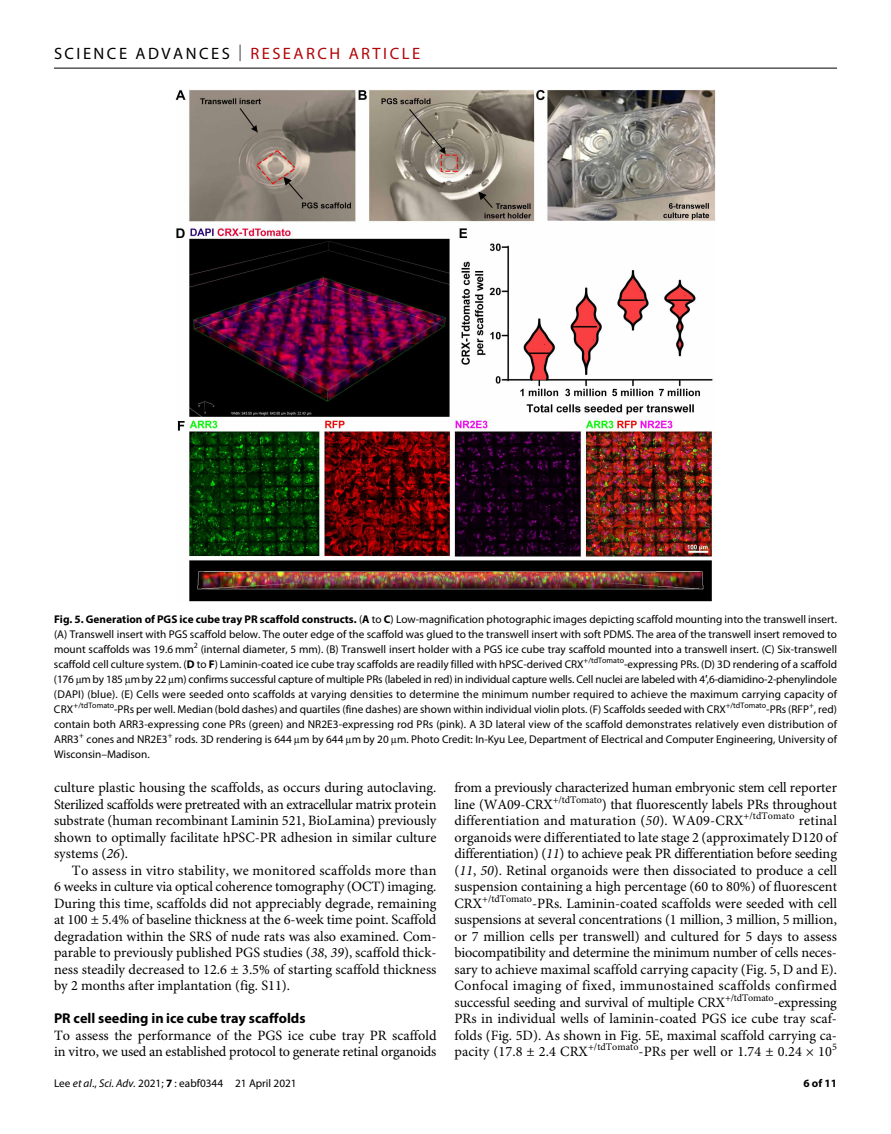
<style>
.page{position:relative;width:891px;height:1134px;background:#fff}
.page>*{position:absolute;margin:0;border:0;box-sizing:border-box;transform-origin:0 0}
.t1{font:16.5px "Myriad Pro";letter-spacing:.15em;color:#000}
.t2{font:14.25px/16.5px "Minion Pro";color:#000;text-align:justify}
.t3{font:700 14.25px "Myriad Pro";color:#000}
.t4{font:11.25px/15px "Myriad Pro";color:#000;text-align:justify}
.t5{font:700 11.25px "Myriad Pro";color:#000}
.s1{font-weight:300}
.s2{color:#b10508}
.s3{font-weight:700}
.s4{font-style:italic}
</style>
<div class="page">
<hr style="left:54px;top:68px;width:783px;height:1px;background:#000">
<img style="left:176px;top:90px;width:540px;height:512px">
<p class="t1" style="left:54px;top:40px;width:368px">SCIENCE ADVANCES <span class="s1">|</span> <span class="s2">RESEARCH ARTICLE</span></p>
<p class="t4" style="left:54px;top:612px;width:785px"><span class="s3">Fig. 5. Generation of PGS ice cube tray PR scaffold constructs.</span> (<span class="s3">A</span> to <span class="s3">C</span>) Low-magnification photographic images depicting scaffold mounting into the transwell insert. (A) Transwell insert with PGS scaffold below. The outer edge of the scaffold was glued to the transwell insert with soft PDMS. The area of the transwell insert removed to mount scaffolds was 19.6 mm<sup>2</sup> (internal diameter, 5 mm). (B) Transwell insert holder with a PGS ice cube tray scaffold mounted into a transwell insert. (C) Six-transwell scaffold cell culture system. (<span class="s3">D</span> to <span class="s3">F</span>) Laminin-coated ice cube tray scaffolds are readily filled with hPSC-derived CRX<sup>+/tdTomato</sup>-expressing PRs. (D) 3D rendering of a scaffold (176 mby 185 mby 22 m) confirms successful capture of multiple PRs (labeled in red) in individual capture wells. Cell nuclei are labeled with 4′,6-diamidino-2-phenylindole (DAPI) (blue). (E) Cells were seeded onto scaffolds at varying densities to determine the minimum number required to achieve the maximum carrying capacity of CRX<sup>+/tdTomato</sup>-PRs per well. Median (bold dashes) and quartiles (fine dashes) are shown within individual violin plots. (F) Scaffolds seeded with CRX<sup>+/tdTomato</sup>-PRs (RFP<sup>+</sup>, red) contain both ARR3-expressing cone PRs (green) and NR2E3-expressing rod PRs (pink). A 3D lateral view of the scaffold demonstrates relatively even distribution of ARR3<sup>+</sup> cones and NR2E3<sup>+</sup> rods. 3D rendering is 644 m by 644 m by 20 m. Photo Credit: In-Kyu Lee, Department of Electrical and Computer Engineering, University of Wisconsin–Madison.</p>
<p class="t2" style="left:54px;top:781px;width:384px">culture plastic housing the scaffolds, as occurs during autoclaving.<br>Sterilized scaffolds were pretreated with an extracellular matrix protein substrate (human recombinant Laminin 521, BioLamina) previously shown to optimally facilitate hPSC-PR adhesion in similar culture systems (<span class="s4">26</span>).</p>
<p class="t2" style="left:54px;top:863px;width:384px;text-indent:18px">To assess in vitro stability, we monitored scaffolds more than 6 weeks in culture via optical coherence tomography (OCT) imaging.<br>During this time, scaffolds did not appreciably degrade, remaining at 100 ± 5.4% of baseline thickness at the 6-week time point. Scaffold degradation within the SRS of nude rats was also examined. Com&shy;parable to previously published PGS studies (<span class="s4">38</span>, <span class="s4">39</span>), scaffold thick&shy;ness steadily decreased to 12.6 ± 3.5% of starting scaffold thickness by 2 months after implantation (fig. S11).</p>
<p class="t3" style="left:54px;top:1007px;width:253px">PR cell seeding in ice cube tray scaffolds</p>
<p class="t2" style="left:54px;top:1029px;width:384px">To assess the performance of the PGS ice cube tray PR scaffold in vitro, we used an established protocol to generate retinal organoids</p>
<p class="t4" style="left:54px;top:1076px;width:244px">Lee <span class="s4">et al</span>., <span class="s4">Sci. Adv.</span> 2021; <span class="s3">7</span> : eabf0344 21 April 2021</p>
<p class="t2" style="left:454px;top:781px;width:384px">from a previously characterized human embryonic stem cell reporter line (WA09-CRX<sup>+/tdTomato</sup>) that fluorescently labels PRs throughout differentiation and maturation (<span class="s4">50</span>). WA09-CRX<sup>+/tdTomato</sup> retinal organoids were differentiated to late stage 2 (approximately D120 of differentiation) (<span class="s4">11</span>) to achieve peak PR differentiation before seeding (<span class="s4">11</span>, <span class="s4">50</span>). Retinal organoids were then dissociated to produce a cell suspension containing a high percentage (60 to 80%) of fluorescent CRX<sup>+/tdTomato</sup>-PRs. Laminin-coated scaffolds were seeded with cell suspensions at several concentrations (1 million, 3 million, 5 million, or 7 million cells per transwell) and cultured for 5 days to assess biocompatibility and determine the minimum number of cells neces&shy;sary to achieve maximal scaffold carrying capacity (Fig. 5, D and E).<br>Confocal imaging of fixed, immunostained scaffolds confirmed successful seeding and survival of multiple CRX<sup>+/tdTomato</sup>-expressing PRs in individual wells of laminin-coated PGS ice cube tray scaf&shy;folds (Fig. 5D). As shown in Fig. 5E, maximal scaffold carrying ca&shy;pacity (17.8 ± 2.4 CRX<sup>+/tdTomato</sup>-PRs per well or 1.74 ± 0.24 × 10<sup>5</sup></p>
<p class="t5" style="left:803px;top:1074px;width:35px">6 of 11</p>
</div>
